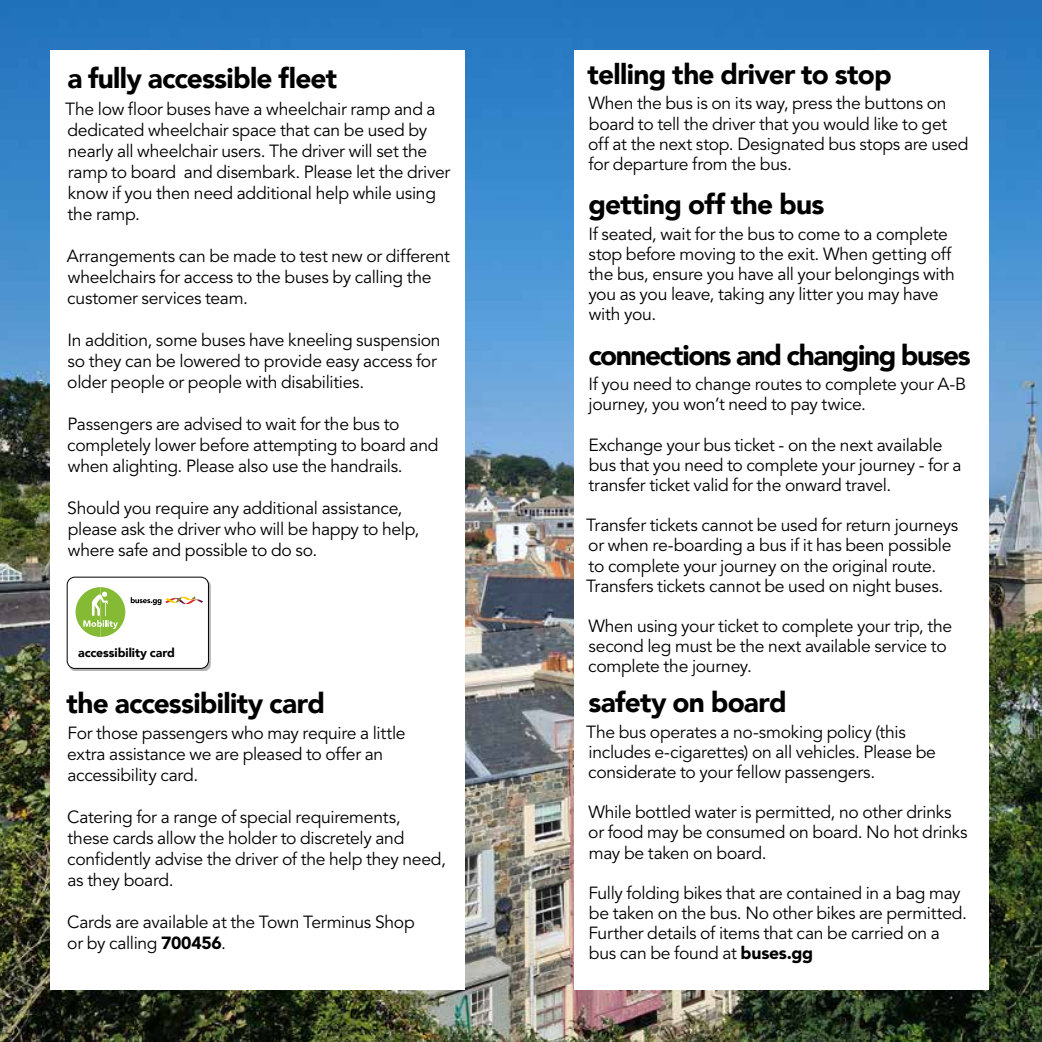
<style>
.page{position:relative;width:1042px;height:1042px;background:#fff}
.page>*{position:absolute;margin:0;border:0;box-sizing:border-box;transform-origin:0 0}
.t1{font:900 28px "Avenir LT Com";letter-spacing:-.03em;color:#000}
.t2{font:900 28px "Avenir LT Com";letter-spacing:-.05em;color:#000}
.t3{font:17.5px/20.1px "Avenir LT Std";letter-spacing:-.015em;color:#000}
.t4{font:900 12.42px "Avenir LT Com";letter-spacing:-.005em;color:#000}
.s1{font-weight:900}
</style>
<div class="page">
<img style="left:0;top:0;width:1042px;height:1042px">
<div style="left:50px;top:50px;width:415px;height:940px;background:#fff"></div>
<div style="left:574px;top:50px;width:415px;height:940px;background:#fff"></div>
<div style="left:69px;top:579px;width:142px;height:92px;background:#000;opacity:.3"></div>
<div style="left:67px;top:577px;width:141px;height:91px;background:#fff;border-radius:8px"></div>
<div style="left:67px;top:577px;width:142px;height:91px;border:1px solid #000;border-radius:8px"></div>
<svg style="left:76px;top:587px;width:49px;height:50px"></svg>
<svg style="left:131px;top:596px;width:72px;height:9px"></svg>
<h1 class="t1" style="left:67px;top:62px;width:271px">a fully accessible fleet</h1>
<p class="t3" style="left:65px;top:99px;width:387px;line-height:21px">The low floor buses have a wheelchair ramp and a dedicated wheelchair space that can be used by nearly all wheelchair users. The driver will set the ramp to board and disembark. Please let the driver know if you then need additional help while using the ramp.</p>
<p class="t3" style="left:67px;top:246px;width:385px;line-height:21px">Arrangements can be made to test new or different wheelchairs for access to the buses by calling the customer services team.</p>
<p class="t3" style="left:67px;top:330px;width:375px;line-height:21px">In addition, some buses have kneeling suspension so they can be lowered to provide easy access for older people or people with disabilities.</p>
<p class="t3" style="left:67px;top:414px;width:373px;line-height:21px">Passengers are advised to wait for the bus to completely lower before attempting to board and when alighting. Please also use the handrails.</p>
<p class="t3" style="left:67px;top:498px;width:354px;line-height:21px">Should you require any additional assistance, please ask the driver who will be happy to help, where safe and possible to do so.</p>
<p class="t4" style="left:78px;top:645px;width:98px">accessibility card</p>
<h1 class="t1" style="left:66px;top:686px;width:260px">the accessibility card</h1>
<p class="t3" style="left:67px;top:722px;width:340px;line-height:21px">For those passengers who may require a little extra assistance we are pleased to offer an accessibility card.</p>
<p class="t3" style="left:67px;top:806px;width:380px;line-height:21px">Catering for a range of special requirements, these cards allow the holder to discretely and confidently advise the driver of the help they need, as they board.</p>
<p class="t3" style="left:67px;top:911px;width:349px;line-height:21px">Cards are available at the Town Terminus Shop or by calling <span class="s1">700456</span>.</p>
<h1 class="t1" style="left:587px;top:57px;width:306px">telling the driver to stop</h1>
<p class="t3" style="left:588px;top:94px;width:382px">When the bus is on its way, press the buttons on board to tell the driver that you would like to get off at the next stop. Designated bus stops are used for departure from the bus.</p>
<h1 class="t1" style="left:588px;top:188px;width:237px">getting off the bus</h1>
<p class="t3" style="left:588px;top:224px;width:368px">If seated, wait for the bus to come to a complete stop before moving to the exit. When getting off the bus, ensure you have all your belongings with you as you leave, taking any litter you may have with you.</p>
<h1 class="t2" style="left:588px;top:338px;width:384px">connections and changing buses</h1>
<p class="t3" style="left:588px;top:375px;width:379px">If you need to change routes to complete your A-B journey, you won’t need to pay twice.</p>
<p class="t3" style="left:588px;top:435px;width:375px">Exchange your bus ticket - on the next available bus that you need to complete your journey - for a transfer ticket valid for the onward travel.</p>
<p class="t3" style="left:586px;top:516px;width:374px">Transfer tickets cannot be used for return journeys or when re-boarding a bus if it has been possible to complete your journey on the original route.<br>Transfers tickets cannot be used on night buses.</p>
<p class="t3" style="left:588px;top:616px;width:365px">When using your ticket to complete your trip, the second leg must be the next available service to complete the journey.</p>
<h1 class="t1" style="left:588px;top:686px;width:200px">safety on board</h1>
<p class="t3" style="left:586px;top:722px;width:351px">The bus operates a no-smoking policy (this includes e-cigarettes) on all vehicles. Please be considerate to your fellow passengers.</p>
<p class="t3" style="left:588px;top:803px;width:381px">While bottled water is permitted, no other drinks or food may be consumed on board. No hot drinks may be taken on board.</p>
<p class="t3" style="left:588px;top:883px;width:380px">Fully folding bikes that are contained in a bag may be taken on the bus. No other bikes are permitted.<br>Further details of items that can be carried on a bus can be found at <span class="s1">buses.gg</span></p>
</div>
